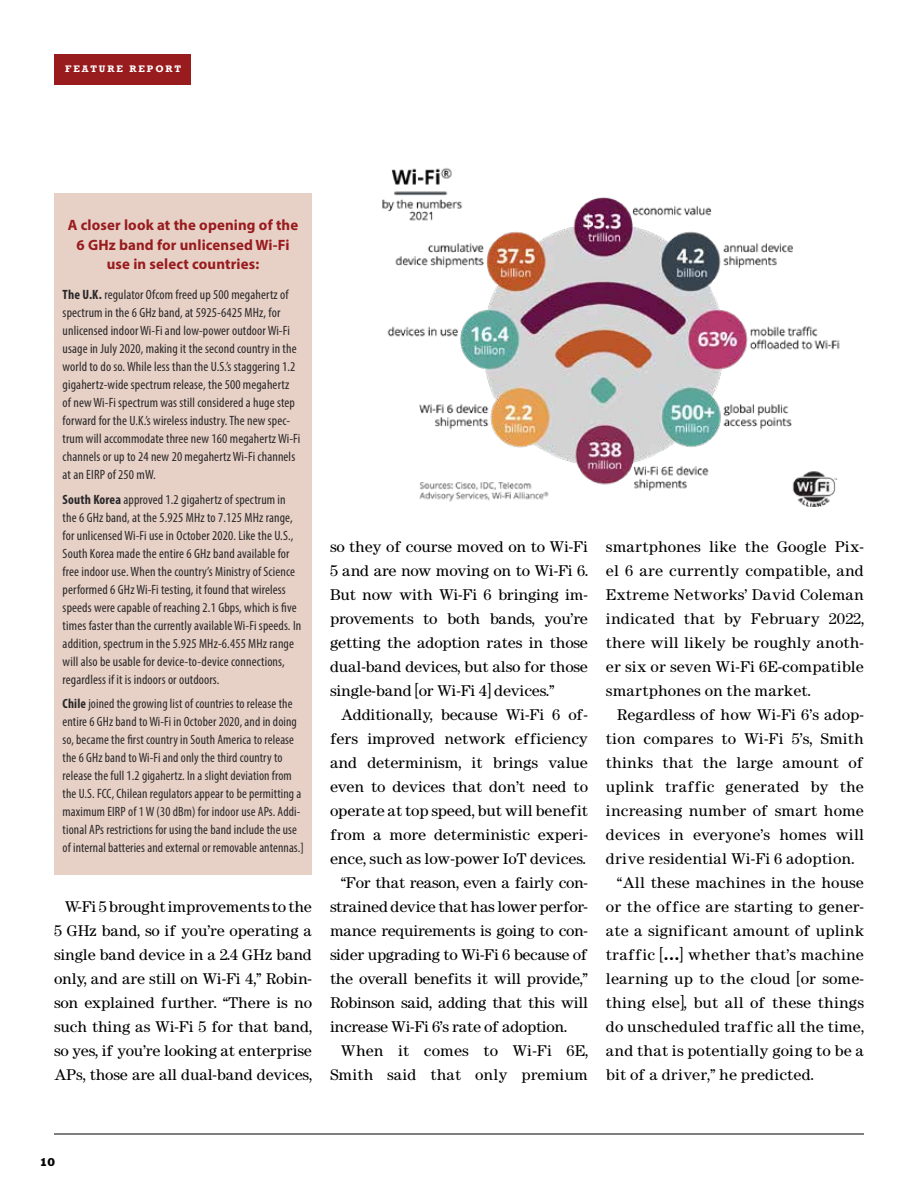
<style>
.page{position:relative;width:918px;height:1188px;background:#fff}
.page>*{position:absolute;margin:0;border:0;box-sizing:border-box;transform-origin:0 0}
.t1{font:700 15px/19.5px "Myriad Pro";letter-spacing:.01em;color:#981b1e;text-align:center}
.t2{font:13.5px/24px "Century";letter-spacing:-.005em;color:#000;text-align:justify}
.t3{font:condensed 13.5px/18px "Myriad Pro";letter-spacing:.01em;color:#292829}
.t4{font:10.5px "Franklin Gothic";color:#000}
.t5{font:700 9.75px "Rockwell";letter-spacing:.2em;color:#fff}
.s1{font-weight:700}
</style>
<div class="page">
<div style="left:54px;top:54px;width:137px;height:30px;background:#981b1e"></div>
<hr style="left:54px;top:1134px;width:810px;height:1px;background:#000">
<div style="left:54px;top:194px;width:258px;height:681px;background:#e7d0c6"></div>
<img style="left:382px;top:167px;width:458px;height:340px">
<p class="t5" style="left:65px;top:63px;width:117px">FEATURE REPORT</p>
<p class="t1" style="left:68px;top:215px;width:232px">A closer look at the opening of the<br>6 GHz band for unlicensed Wi-Fi use in select countries:</p>
<p class="t3" style="left:63px;top:285px;width:239px"><span class="s1">The U.K.</span> regulator Ofcom freed up 500 megahertz of spectrum in the 6 GHz band, at 5925-6425 MHz, for unlicensed indoor Wi-Fi and low-power outdoor Wi-Fi usage in July 2020, making it the second country in the world to do so. While less than the U.S.’s staggering 1.2 gigahertz-wide spectrum release, the 500 megahertz of new Wi-Fi spectrum was still considered a huge step forward for the U.K.’s wireless industry. The new spec&shy;trum will accommodate three new 160 megahertz Wi-Fi channels or up to 24 new 20 megahertz Wi-Fi channels at an EIRP of 250 mW.</p>
<p class="t3" style="left:63px;top:490px;width:240px"><span class="s1">South Korea</span> approved 1.2 gigahertz of spectrum in the 6 GHz band, at the 5.925 MHz to 7.125 MHz range, for unlicensed Wi-Fi use in October 2020. Like the U.S., South Korea made the entire 6 GHz band available for free indoor use. When the country’s Ministry of Science performed 6 GHz Wi-Fi testing, it found that wireless speeds were capable of reaching 2.1 Gbps, which is five times faster than the currently available Wi-Fi speeds. In addition, spectrum in the 5.925 MHz-6.455 MHz range will also be usable for device-to-device connections, regardless if it is indoors or outdoors.</p>
<p class="t3" style="left:63px;top:695px;width:243px"><span class="s1">Chile</span> joined the growing list of countries to release the entire 6 GHz band to Wi-Fi in October 2020, and in doing so, became the first country in South America to release the 6 GHz band to Wi-Fi and only the third country to release the full 1.2 gigahertz. In a slight deviation from the U.S. FCC, Chilean regulators appear to be permitting a maximum EIRP of 1 W (30 dBm) for indoor use APs. Addi&shy;tional APs restrictions for using the band include the use of internal batteries and external or removable antennas.]</p>
<p class="t2" style="left:54px;top:895px;width:260px;text-indent:11px">W-Fi 5 brought improvements to the 5 GHz band, so if you’re operating a single band device in a 2.4 GHz band only, and are still on Wi-Fi 4,” Robin&shy;son explained further. “There is no such thing as Wi-Fi 5 for that band, so yes, if you’re looking at enterprise APs, those are all dual-band devices,</p>
<p class="t2" style="left:330px;top:535px;width:260px">so they of course moved on to Wi-Fi 5 and are now moving on to Wi-Fi 6.<br>But now with Wi-Fi 6 bringing im&shy;provements to both bands, you’re getting the adoption rates in those dual-band devices, but also for those single-band [or Wi-Fi 4] devices.”</p>
<p class="t2" style="left:341px;top:703px;width:249px">Additionally, because Wi-Fi 6 of-</p>
<p class="t2" style="left:330px;top:727px;width:260px">fers improved network efficiency</p>
<p class="t2" style="left:330px;top:751px;width:260px">and determinism, it brings value</p>
<p class="t2" style="left:330px;top:775px;width:260px">even to devices that don’t need to</p>
<p class="t2" style="left:330px;top:799px;width:260px">operate at top speed, but will benefit</p>
<p class="t2" style="left:330px;top:823px;width:260px">from a more deterministic experi-</p>
<p class="t2" style="left:330px;top:847px;width:257px">ence, such as low-power IoT devices.</p>
<p class="t2" style="left:341px;top:871px;width:249px">“For that reason, even a fairly con-</p>
<p class="t2" style="left:330px;top:895px;width:259px">strained device that has lower perfor-</p>
<p class="t2" style="left:330px;top:919px;width:260px">mance requirements is going to con-</p>
<p class="t2" style="left:330px;top:943px;width:260px">sider upgrading to Wi-Fi 6 because of</p>
<p class="t2" style="left:330px;top:967px;width:260px">the overall benefits it will provide,”</p>
<p class="t2" style="left:330px;top:991px;width:260px">Robinson said, adding that this will</p>
<p class="t2" style="left:330px;top:1015px;width:238px">increase Wi-Fi 6’s rate of adoption.</p>
<p class="t2" style="left:341px;top:1039px;width:249px">When it comes to Wi-Fi 6E,</p>
<p class="t2" style="left:330px;top:1063px;width:260px">Smith said that only premium</p>
<p class="t2" style="left:606px;top:535px;width:260px">smartphones like the Google Pix&shy;el 6 are currently compatible, and Extreme Networks’ David Coleman indicated that by February 2022, there will likely be roughly anoth&shy;er six or seven Wi-Fi 6E-compatible smartphones on the market.</p>
<p class="t2" style="left:617px;top:703px;width:249px">Regardless of how Wi-Fi 6’s adop-</p>
<p class="t2" style="left:606px;top:727px;width:260px">tion compares to Wi-Fi 5’s, Smith</p>
<p class="t2" style="left:606px;top:751px;width:260px">thinks that the large amount of</p>
<p class="t2" style="left:606px;top:775px;width:260px">uplink traffic generated by the</p>
<p class="t2" style="left:606px;top:799px;width:260px">increasing number of smart home</p>
<p class="t2" style="left:606px;top:823px;width:260px">devices in everyone’s homes will</p>
<p class="t2" style="left:606px;top:847px;width:250px">drive residential Wi-Fi 6 adoption.</p>
<p class="t2" style="left:617px;top:871px;width:249px">“All these machines in the house</p>
<p class="t2" style="left:606px;top:895px;width:259px">or the office are starting to gener-</p>
<p class="t2" style="left:606px;top:919px;width:260px">ate a significant amount of uplink</p>
<p class="t2" style="left:606px;top:943px;width:260px">traffic […] whether that’s machine</p>
<p class="t2" style="left:606px;top:967px;width:260px">learning up to the cloud [or some-</p>
<p class="t2" style="left:606px;top:991px;width:260px">thing else], but all of these things</p>
<p class="t2" style="left:606px;top:1015px;width:260px">do unscheduled traffic all the time,</p>
<p class="t2" style="left:606px;top:1039px;width:260px">and that is potentially going to be a</p>
<p class="t2" style="left:606px;top:1063px;width:209px">bit of a driver,” he predicted.</p>
<p class="t4" style="left:40px;top:1155px;width:17px">10</p>
</div>
